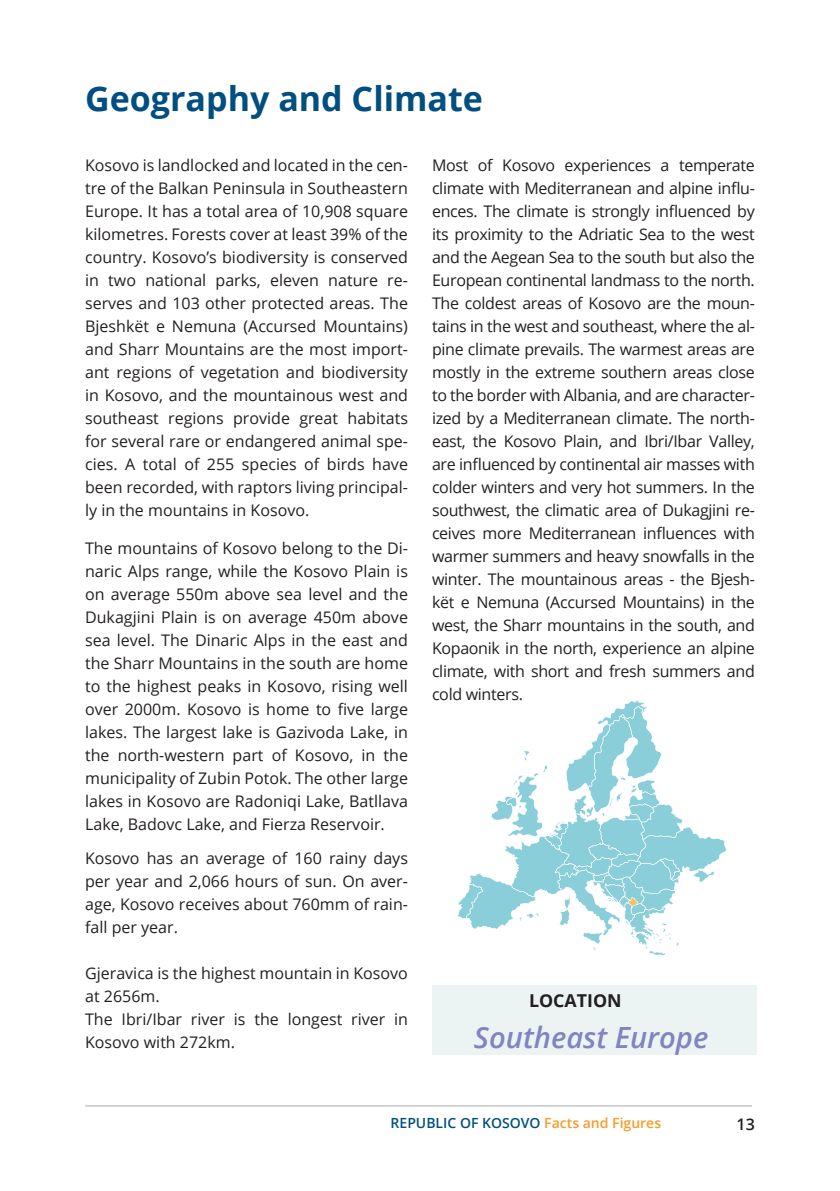
<style>
.page{position:relative;width:840px;height:1191px;background:#fff}
.page>*{position:absolute;margin:0;border:0;box-sizing:border-box;transform-origin:0 0}
.t1{font:700 34px "Open Sans";color:#014f81}
.t2{font:italic 600 29.2px "Open Sans";color:#8184c0}
.t3{font:700 17.8px "Open Sans";color:#231f20}
.t4{font:16px/23px "Open Sans";color:#231f20;text-align:justify}
.t5{font:600 16px "Open Sans";color:#231f20}
.t6{font:600 14px "Open Sans";color:#014f81}
.s1{color:#f89c27}
</style>
<div class="page">
<hr style="left:85px;top:1105px;width:666px;height:1px;background:#a8a9ad">
<div style="left:432px;top:985px;width:324px;height:69px;background:#ebf4f3"></div>
<svg style="left:457px;top:700px;width:269px;height:256px"></svg>
<h1 class="t1" style="left:85px;top:75px;width:399px">Geography and Climate</h1>
<p class="t4" style="left:85px;top:153px;width:324px">Kosovo is landlocked and located in the cen&shy;tre of the Balkan Peninsula in Southeastern Europe. It has a total area of 10,908 square kilometres. Forests cover at least 39% of the country. Kosovo’s biodiversity is conserved in two national parks, eleven nature re&shy;serves and 103 other protected areas. The Bjeshkët e Nemuna (Accursed Mountains) and Sharr Mountains are the most import&shy;ant regions of vegetation and biodiversity in Kosovo, and the mountainous west and southeast regions provide great habitats for several rare or endangered animal spe&shy;cies. A total of 255 species of birds have been recorded, with raptors living principal&shy;ly in the mountains in Kosovo.</p>
<p class="t4" style="left:85px;top:536px;width:324px">The mountains of Kosovo belong to the Di&shy;naric Alps range, while the Kosovo Plain is on average 550m above sea level and the Dukagjini Plain is on average 450m above sea level. The Dinaric Alps in the east and the Sharr Mountains in the south are home to the highest peaks in Kosovo, rising well over 2000m. Kosovo is home to five large lakes. The largest lake is Gazivoda Lake, in the north-western part of Kosovo, in the municipality of Zubin Potok. The other large lakes in Kosovo are Radoniqi Lake, Batllava Lake, Badovc Lake, and Fierza Reservoir.</p>
<p class="t4" style="left:85px;top:846px;width:324px">Kosovo has an average of 160 rainy days per year and 2,066 hours of sun. On aver&shy;age, Kosovo receives about 760mm of rain&shy;fall per year.</p>
<p class="t4" style="left:85px;top:961px;width:324px;text-align:left">Gjeravica is the highest mountain in Kosovo at 2656m.<br>The Ibri/Ibar river is the longest river in<br>Kosovo with 272km.</p>
<p class="t4" style="left:432px;top:153px;width:324px">Most of Kosovo experiences a temperate climate with Mediterranean and alpine influ&shy;ences. The climate is strongly influenced by its proximity to the Adriatic Sea to the west and the Aegean Sea to the south but also the European continental landmass to the north.<br>The coldest areas of Kosovo are the moun&shy;tains in the west and southeast, where the al&shy;pine climate prevails. The warmest areas are mostly in the extreme southern areas close to the border with Albania, and are character&shy;ized by a Mediterranean climate. The north&shy;east, the Kosovo Plain, and Ibri/Ibar Valley, are influenced by continental air masses with colder winters and very hot summers. In the southwest, the climatic area of Dukagjini re&shy;ceives more Mediterranean influences with warmer summers and heavy snowfalls in the winter. The mountainous areas - the Bjesh&shy;kët e Nemuna (Accursed Mountains) in the west, the Sharr mountains in the south, and Kopaonik in the north, experience an alpine climate, with short and fresh summers and cold winters.</p>
<p class="t3" style="left:528px;top:987px;width:94px">LOCATION</p>
<h2 class="t2" style="left:473px;top:1017px;width:236px">Southeast Europe</h2>
<p class="t6" style="left:390px;top:1113px;width:272px">REPUBLIC OF KOSOVO <span class="s1">Facts and Figures</span></p>
<p class="t5" style="left:736px;top:1112px;width:20px">13</p>
</div>
